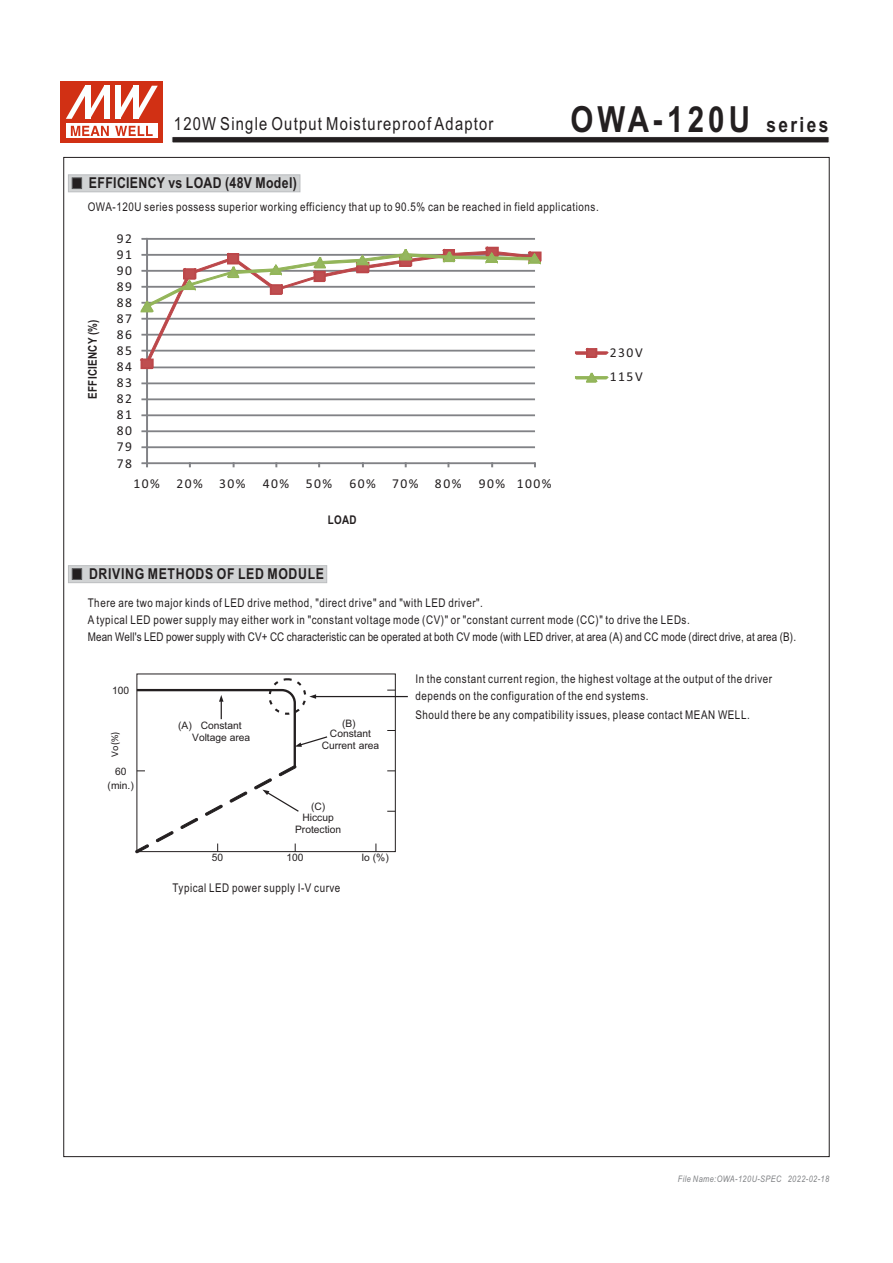
<style>
.page{position:relative;width:893px;height:1263px;background:#fff}
.page>*{position:absolute;margin:0;border:0;box-sizing:border-box;transform-origin:0 0}
.t1{font:700 36px "Arial Narrow";letter-spacing:.115em;color:#231f20}
.t2{font:18px "Arial Narrow";letter-spacing:.07em;color:#231f20}
.t3{font:700 15px "Arial Narrow";letter-spacing:.025em;color:#231f20}
.t4{font:700 15px "Arial Narrow";letter-spacing:.045em;color:#231f20}
.t5{font:13.65px/24px "Calibri";letter-spacing:.11em;color:#231f20}
.t6{font:12px/17px "Arial Narrow";letter-spacing:.045em;color:#231f20}
.t7{font:700 12px "Arial Narrow";letter-spacing:.025em;color:#231f20}
.t8{font:10.2px/12.3px "Arial";color:#231f20;text-align:center}
.t9{font:10.2px "Calibri";color:#231f20}
.t10{font:italic 9px "Arial Narrow";letter-spacing:.045em;color:#808285}
.s1{font-size:21px}
</style>
<div class="page">
<div style="left:146px;top:446px;width:389px;height:2px;background:#818286;border:1px solid #818286"></div>
<div style="left:146px;top:430px;width:389px;height:2px;background:#818286;border:1px solid #818286"></div>
<div style="left:146px;top:414px;width:389px;height:2px;background:#818286;border:1px solid #818286"></div>
<div style="left:146px;top:398px;width:389px;height:2px;background:#818286;border:1px solid #818286"></div>
<hr style="left:146px;top:383px;width:389px;height:1px;background:#818286">
<hr style="left:146px;top:238px;width:2px;height:225px;background:#818286">
<div style="left:146px;top:462px;width:389px;height:2px;background:#818286;border:1px solid #818286"></div>
<svg style="left:141px;top:462px;width:7px;height:5px"></svg>
<svg style="left:140px;top:238px;width:402px;height:132px"></svg>
<svg style="left:575px;top:347px;width:34px;height:11px"></svg>
<svg style="left:575px;top:372px;width:34px;height:11px"></svg>
<div style="left:68px;top:175px;width:232px;height:17px;background:#d1d3d4;border:1px solid #bbbdc0"></div>
<div style="left:72px;top:178px;width:10px;height:11px;background:#231f20;border:1px solid #58595b"></div>
<div style="left:68px;top:566px;width:259px;height:17px;background:#d1d3d4;border:1px solid #bbbdc0"></div>
<div style="left:72px;top:569px;width:10px;height:11px;background:#231f20;border:1px solid #58595b"></div>
<hr style="left:315px;top:696px;width:93px;height:1px;background:#231f20">
<svg style="left:135px;top:688px;width:194px;height:165px"></svg>
<div style="left:268px;top:678px;width:38px;height:37px;border:2px dashed #231f20;border-radius:50%"></div>
<div style="left:172px;top:136px;width:657px;height:7px;background:#231f20;border:1px solid #fff"></div>
<div style="left:61px;top:82px;width:102px;height:61px;background:#d13014"></div>
<svg style="left:66px;top:124px;width:92px;height:14px"></svg>
<svg style="left:115px;top:126px;width:38px;height:10px"></svg>
<svg style="left:71px;top:126px;width:38px;height:10px"></svg>
<svg style="left:66px;top:86px;width:43px;height:33px"></svg>
<svg style="left:115px;top:86px;width:43px;height:33px"></svg>
<h2 class="t2" style="left:174px;top:117px;width:321px">120W Single Output Moistureproof Adaptor</h2>
<h1 class="t1" style="left:570px;top:99px;width:259px">OWA-120U <span class="s1">series</span></h1>
<p class="t3" style="left:89px;top:175px;width:209px">EFFICIENCY vs LOAD (48V Model)</p>
<p class="t6" style="left:88px;top:200px;width:512px">OWA-120U series possess superior working efficiency that up to 90.5% can be reached in field applications.</p>
<p class="t5" style="left:117px;top:228px;width:17px">92</p>
<p class="t5" style="left:117px;top:244px;width:17px">91</p>
<p class="t5" style="left:117px;top:260px;width:17px">90</p>
<p class="t5" style="left:117px;top:276px;width:17px">89</p>
<p class="t7" style="left:86px;top:399px;width:81px;rotate:-90deg">EFFICIENCY (%)</p>
<p class="t5" style="left:117px;top:292px;width:17px">88</p>
<p class="t5" style="left:117px;top:308px;width:17px">87</p>
<p class="t5" style="left:117px;top:323px;width:17px">86</p>
<p class="t5" style="left:117px;top:339px;width:17px">85</p>
<p class="t5" style="left:117px;top:355px;width:17px">84</p>
<p class="t5" style="left:117px;top:371px;width:17px">83</p>
<p class="t5" style="left:117px;top:387px;width:17px">82</p>
<p class="t5" style="left:117px;top:403px;width:17px">81</p>
<p class="t5" style="left:117px;top:419px;width:17px">80</p>
<p class="t5" style="left:117px;top:435px;width:17px">79</p>
<p class="t5" style="left:117px;top:452px;width:17px">78</p>
<p class="t5" style="left:134px;top:473px;width:114px">10% 20% 30%</p>
<p class="t5" style="left:263px;top:473px;width:71px">40% 50%</p>
<p class="t5" style="left:349px;top:473px;width:114px">60% 70% 80%</p>
<p class="t5" style="left:479px;top:473px;width:74px">90% 100%</p>
<p class="t7" style="left:328px;top:513px;width:30px">LOAD</p>
<p class="t5" style="left:610px;top:342px;width:34px">230V<br>115V</p>
<p class="t4" style="left:89px;top:565px;width:237px">DRIVING METHODS OF LED MODULE</p>
<p class="t6" style="left:88px;top:596px;width:710px">There are two major kinds of LED drive method, "direct drive" and "with LED driver".<br>A typical LED power supply may either work in "constant voltage mode (CV)" or "constant current mode (CC)" to drive the LEDs.<br>Mean Well's LED power supply with CV+ CC characteristic can be operated at both CV mode (with LED driver, at area (A) and CC mode (direct drive, at area (B).</p>
<p class="t8" style="left:112px;top:685px;width:19px">100</p>
<p class="t9" style="left:111px;top:757px;width:26px;rotate:-90deg">Vo(%)</p>
<p class="t8" style="left:115px;top:765px;width:13px">60</p>
<p class="t8" style="left:108px;top:779px;width:28px">(min.)</p>
<p class="t8" style="left:178px;top:719px;width:15px">(A)</p>
<p class="t8" style="left:342px;top:718px;width:15px">(B)</p>
<p class="t8" style="left:192px;top:719px;width:60px">Constant<br>Voltage area</p>
<p class="t8" style="left:322px;top:727px;width:59px">Constant<br>Current area</p>
<p class="t8" style="left:311px;top:800px;width:16px">(C)</p>
<p class="t8" style="left:295px;top:811px;width:48px">Hiccup<br>Protection</p>
<p class="t8" style="left:212px;top:852px;width:13px">50</p>
<p class="t8" style="left:287px;top:852px;width:19px">100</p>
<p class="t6" style="left:172px;top:881px;width:169px">Typical LED power supply I-V curve</p>
<p class="t8" style="left:361px;top:852px;width:29px">Io (%)</p>
<p class="t6" style="left:415px;top:672px;width:358px">In the constant current region, the highest voltage at the output of the driver depends on the configuration of the end systems.</p>
<p class="t6" style="left:415px;top:708px;width:336px">Should there be any compatibility issues, please contact MEAN WELL.</p>
<p class="t10" style="left:678px;top:1174px;width:153px">File Name:OWA-120U-SPEC 2022-02-18</p>
</div>
